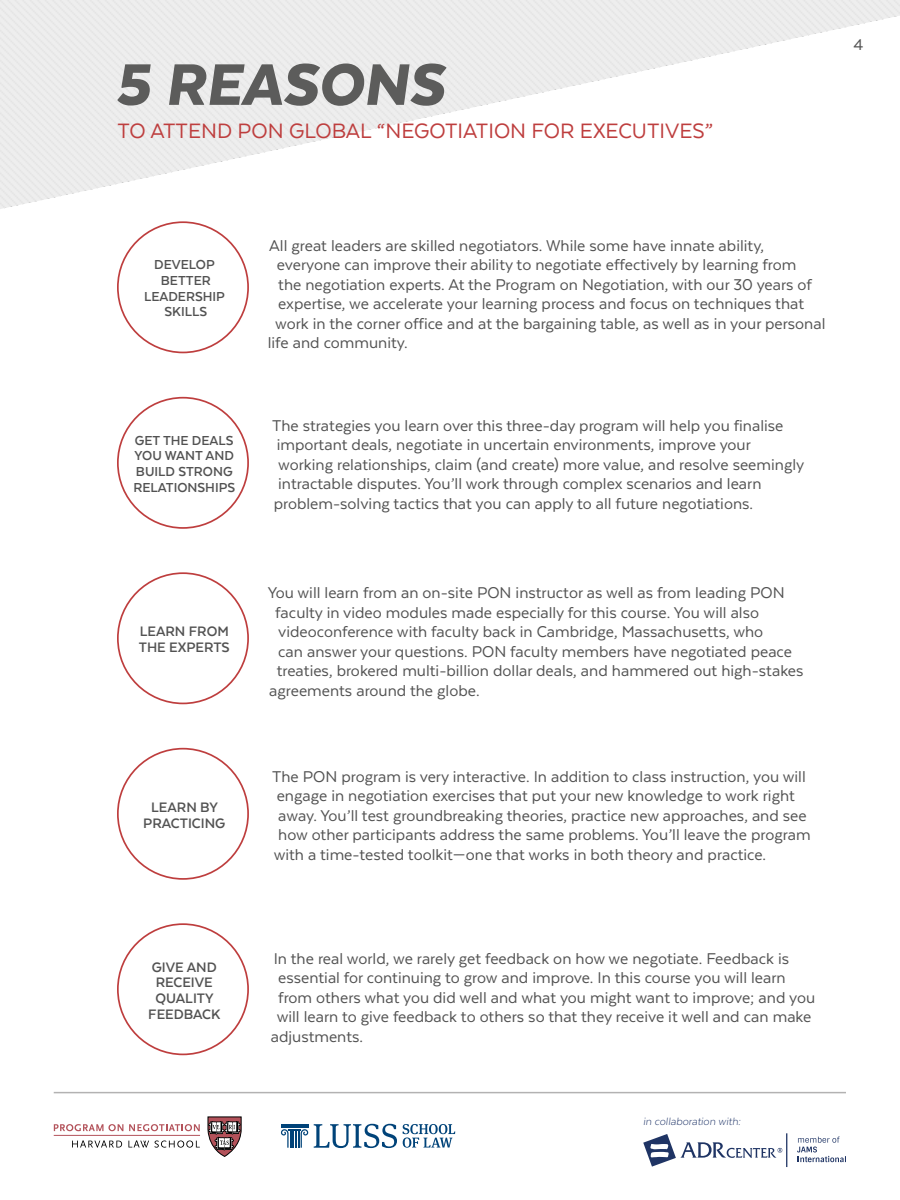
<style>
.page{position:relative;width:900px;height:1200px;background:#fff}
.page>*{position:absolute;margin:0;border:0;box-sizing:border-box;transform-origin:0 0}
.t1{font:italic 900 67.5px "Texta Alt";color:#5c5c5b}
.t2{font:24px "Texta";color:#be3e3e}
.t3{font:18px/19.5px "Texta";color:#525252}
.t4{font:700 15.75px/15.8px "Texta";color:#525252;text-align:center}
.t5{font:700 15px/15.8px "Texta";color:#525252;text-align:center}
.t6{font:italic 300 12.15px "Texta Alt";color:#1e3367}
</style>
<div class="page">
<svg style="left:314px;top:1124px;width:83px;height:24px"></svg>
<svg style="left:281px;top:1124px;width:27px;height:24px"></svg>
<svg style="left:403px;top:1124px;width:52px;height:24px"></svg>
<hr style="left:54px;top:1135px;width:146px;height:1px;background:#b3525a">
<svg style="left:54px;top:1124px;width:69px;height:7px"></svg>
<svg style="left:129px;top:1124px;width:71px;height:7px"></svg>
<svg style="left:72px;top:1140px;width:50px;height:8px"></svg>
<svg style="left:128px;top:1140px;width:72px;height:8px"></svg>
<svg style="left:208px;top:1117px;width:33px;height:40px"></svg>
<hr style="left:786px;top:1133px;width:1px;height:34px;background:#1f3464">
<svg style="left:797px;top:1137px;width:49px;height:25px"></svg>
<svg style="left:643px;top:1134px;width:139px;height:33px"></svg>
<div style="left:677px;top:1159px;width:104px;height:11px;background:#fff"></div>
<hr style="left:54px;top:1092px;width:792px;height:1px;background:#b3b2b2">
<h1 class="t1" style="left:115px;top:49px;width:331px">5 REASONS</h1>
<h2 class="t2" style="left:118px;top:119px;width:597px">TO ATTEND PON GLOBAL “NEGOTIATION FOR EXECUTIVES”</h2>
<p class="t3" style="left:854px;top:34px;width:11px">4</p>
<p class="t5" style="left:144px;top:257px;width:82px">DEVELOP<br>BETTER<br>LEADERSHIP<br>SKILLS</p>
<p class="t5" style="left:133px;top:432px;width:103px;text-align:left">GET THE DEALS<br>YOU WANT AND<br>BUILD STRONG<br>RELATIONSHIPS</p>
<p class="t4" style="left:139px;top:624px;width:93px;text-align:left">LEARN FROM<br>THE EXPERTS</p>
<p class="t4" style="left:143px;top:799px;width:84px">LEARN BY<br>PRACTICING</p>
<p class="t3" style="left:269px;top:236px;width:497px">All great leaders are skilled negotiators. While some have innate ability,</p>
<p class="t3" style="left:277px;top:255px;width:521px">everyone can improve their ability to negotiate effectively by learning from</p>
<p class="t3" style="left:278px;top:275px;width:535px">the negotiation experts. At the Program on Negotiation, with our 30 years of</p>
<p class="t3" style="left:278px;top:294px;width:528px">expertise, we accelerate your learning process and focus on techniques that</p>
<p class="t3" style="left:275px;top:314px;width:552px">work in the corner office and at the bargaining table, as well as in your personal</p>
<p class="t3" style="left:268px;top:333px;width:142px">life and community.</p>
<p class="t3" style="left:272px;top:415px;width:534px">The strategies you learn over this three-day program will help you finalise important deals, negotiate in uncertain environments, improve your working relationships, claim (and create) more value, and resolve seemingly intractable disputes. You’ll work through complex scenarios and learn problem-solving tactics that you can apply to all future negotiations.</p>
<p class="t3" style="left:268px;top:583px;width:518px">You will learn from an on-site PON instructor as well as from leading PON</p>
<p class="t3" style="left:275px;top:602px;width:485px">faculty in video modules made especially for this course. You will also</p>
<p class="t3" style="left:278px;top:622px;width:487px">videoconference with faculty back in Cambridge, Massachusetts, who</p>
<p class="t3" style="left:278px;top:641px;width:515px">can answer your questions. PON faculty members have negotiated peace</p>
<p class="t3" style="left:277px;top:661px;width:528px">treaties, brokered multi-billion dollar deals, and hammered out high-stakes</p>
<p class="t3" style="left:269px;top:680px;width:212px">agreements around the globe.</p>
<p class="t3" style="left:272px;top:766px;width:540px">The PON program is very interactive. In addition to class instruction, you will engage in negotiation exercises that put your new knowledge to work right away. You’ll test groundbreaking theories, practice new approaches, and see how other participants address the same problems. You’ll leave the program with a time-tested toolkit—one that works in both theory and practice.</p>
<p class="t4" style="left:148px;top:959px;width:74px">GIVE AND<br>RECEIVE<br>QUALITY<br>FEEDBACK</p>
<p class="t3" style="left:274px;top:948px;width:517px">In the real world, we rarely get feedback on how we negotiate. Feedback is</p>
<p class="t3" style="left:278px;top:968px;width:509px">essential for continuing to grow and improve. In this course you will learn</p>
<p class="t3" style="left:278px;top:987px;width:538px">from others what you did well and what you might want to improve; and you</p>
<p class="t3" style="left:277px;top:1007px;width:536px">will learn to give feedback to others so that they receive it well and can make</p>
<p class="t3" style="left:271px;top:1026px;width:94px">adjustments.</p>
<p class="t6" style="left:643px;top:1115px;width:99px">in collaboration with:</p>
</div>
